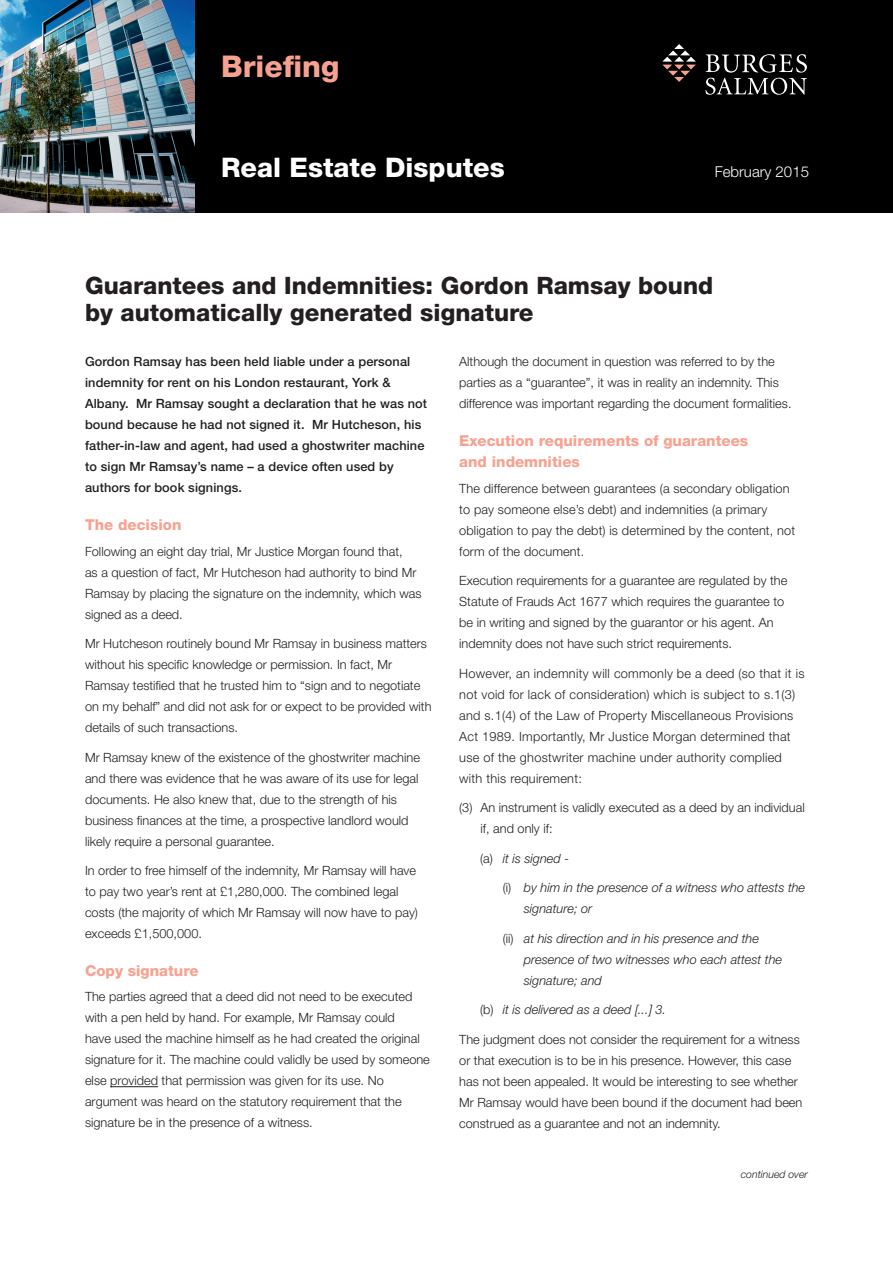
<style>
.page{position:relative;width:893px;height:1263px;background:#fff}
.page>*{position:absolute;margin:0;border:0;box-sizing:border-box;transform-origin:0 0}
.header_pink_9pt{font:800 30px "Helvetica Neue LT Std";color:#f7a291}
.t1{font:800 27px "Helvetica Neue LT Std";color:#fff}
.main_pink_title{font:800 24px/27px "Helvetica Neue LT Std";color:#231f20}
.subtitle_-_pink{font:800 15px "Helvetica Neue LT Std";color:#f7a291}
.t2{font:300 15px "Helvetica Neue LT Std";color:#fff}
.bodytext{font:300 12.75px/21px "Helvetica Neue LT Std";color:#231f20}
.bodytext-2{font:500 12.75px/21px "Helvetica Neue LT Std";letter-spacing:.01em;color:#231f20}
.bodytext-3{font:300 12.75px/21px "Helvetica Neue LT Std";letter-spacing:.02em;color:#231f20}
.bodytextindent{font:italic 300 12.75px/21px "Helvetica Neue LT Std";color:#231f20}
.bodytextindent-2{font:300 12.75px/21px "Helvetica Neue LT Std";color:#231f20}
.bodytextindent-3{font:italic 300 10.5px "Helvetica Neue LT Std";color:#231f20}
.s1{font-style:normal}
</style>
<div class="page">
<hr style="left:110px;top:1086px;width:48px;height:1px;background:#231f20">
<div style="left:0;top:0;width:893px;height:213px;background:#000"></div>
<img style="left:0;top:0;width:194px;height:213px">
<svg style="left:662px;top:44px;width:34px;height:38px"></svg>
<svg style="left:705px;top:54px;width:102px;height:41px"></svg>
<p class="header_pink_9pt" style="left:221px;top:48px;width:120px">Briefing</p>
<p class="t1" style="left:221px;top:151px;width:285px">Real Estate Disputes</p>
<p class="t2" style="left:715px;top:162px;width:96px">February 2015</p>
<p class="main_pink_title" style="left:85px;top:271px;width:630px">Guarantees and Indemnities: Gordon Ramsay bound by automatically generated signature</p>
<p class="bodytext-2" style="left:85px;top:351px;width:344px">Gordon Ramsay has been held liable under a personal indemnity for rent on his London restaurant, York &amp; Albany. Mr Ramsay sought a declaration that he was not bound because he had not signed it. Mr Hutcheson, his father-in-law and agent, had used a ghostwriter machine to sign Mr Ramsay’s name – a device often used by authors for book signings.</p>
<p class="subtitle_-_pink" style="left:85px;top:516px;width:98px">The decision</p>
<p class="bodytext" style="left:85px;top:540px;width:338px">Following an eight day trial, Mr Justice Morgan found that,<br>as a question of fact, Mr Hutcheson had authority to bind Mr Ramsay by placing the signature on the indemnity, which was signed as a deed.</p>
<p class="bodytext" style="left:85px;top:633px;width:348px">Mr Hutcheson routinely bound Mr Ramsay in business matters without his specific knowledge or permission. In fact, Mr Ramsay testified that he trusted him to “sign and to negotiate on my behalf” and did not ask for or expect to be provided with details of such transactions.</p>
<p class="bodytext" style="left:85px;top:746px;width:336px">Mr Ramsay knew of the existence of the ghostwriter machine and there was evidence that he was aware of its use for legal documents. He also knew that, due to the strength of his business finances at the time, a prospective landlord would likely require a personal guarantee.</p>
<p class="bodytext" style="left:85px;top:860px;width:334px">In order to free himself of the indemnity, Mr Ramsay will have to pay two year’s rent at £1,280,000. The combined legal costs (the majority of which Mr Ramsay will now have to pay) exceeds £1,500,000.</p>
<p class="subtitle_-_pink" style="left:85px;top:962px;width:115px">Copy signature</p>
<p class="bodytext" style="left:85px;top:986px;width:346px">The parties agreed that a deed did not need to be executed with a pen held by hand. For example, Mr Ramsay could<br>have used the machine himself as he had created the original signature for it. The machine could validly be used by someone else provided that permission was given for its use. No argument was heard on the statutory requirement that the signature be in the presence of a witness.</p>
<p class="bodytext" style="left:459px;top:351px;width:334px">Although the document in question was referred to by the parties as a “guarantee”, it was in reality an indemnity. This difference was important regarding the document formalities.</p>
<p class="subtitle_-_pink" style="left:459px;top:432px;width:290px">Execution requirements of guarantees</p>
<p class="subtitle_-_pink" style="left:459px;top:453px;width:122px">and indemnities</p>
<p class="bodytext" style="left:459px;top:477px;width:337px">The difference between guarantees (a secondary obligation to pay someone else’s debt) and indemnities (a primary obligation to pay the debt) is determined by the content, not form of the document.</p>
<p class="bodytext" style="left:459px;top:570px;width:330px">Execution requirements for a guarantee are regulated by the Statute of Frauds Act 1677 which requires the guarantee to be in writing and signed by the guarantor or his agent. An indemnity does not have such strict requirements.</p>
<p class="bodytext-3" style="left:459px;top:662px;width:347px">However, an indemnity will commonly be a deed (so that it is not void for lack of consideration) which is subject to s.1(3) and s.1(4) of the Law of Property Miscellaneous Provisions Act 1989. Importantly, Mr Justice Morgan determined that use of the ghostwriter machine under authority complied with this requirement:</p>
<p class="bodytextindent-2" style="left:480px;top:797px;width:326px;text-indent:-21px">(3) An instrument is validly executed as a deed by an individual if, and only if:</p>
<p class="bodytextindent" style="left:480px;top:847px;width:90px"><span class="s1">(a)</span> it is signed -</p>
<p class="bodytextindent" style="left:524px;top:877px;width:283px;text-indent:-21px"><span class="s1">(i)</span> by him in the presence of a witness who attests the signature; or</p>
<p class="bodytextindent" style="left:524px;top:927px;width:260px;text-indent:-21px"><span class="s1">(ii)</span> at his direction and in his presence and the presence of two witnesses who each attest the signature; and</p>
<p class="bodytextindent" style="left:480px;top:999px;width:187px"><span class="s1">(b)</span> it is delivered as a deed [...] 3.</p>
<p class="bodytext" style="left:459px;top:1028px;width:345px">The judgment does not consider the requirement for a witness or that execution is to be in his presence. However, this case has not been appealed. It would be interesting to see whether Mr Ramsay would have been bound if the document had been construed as a guarantee and not an indemnity.</p>
<p class="bodytextindent-3" style="left:741px;top:1168px;width:69px">continued over</p>
</div>
